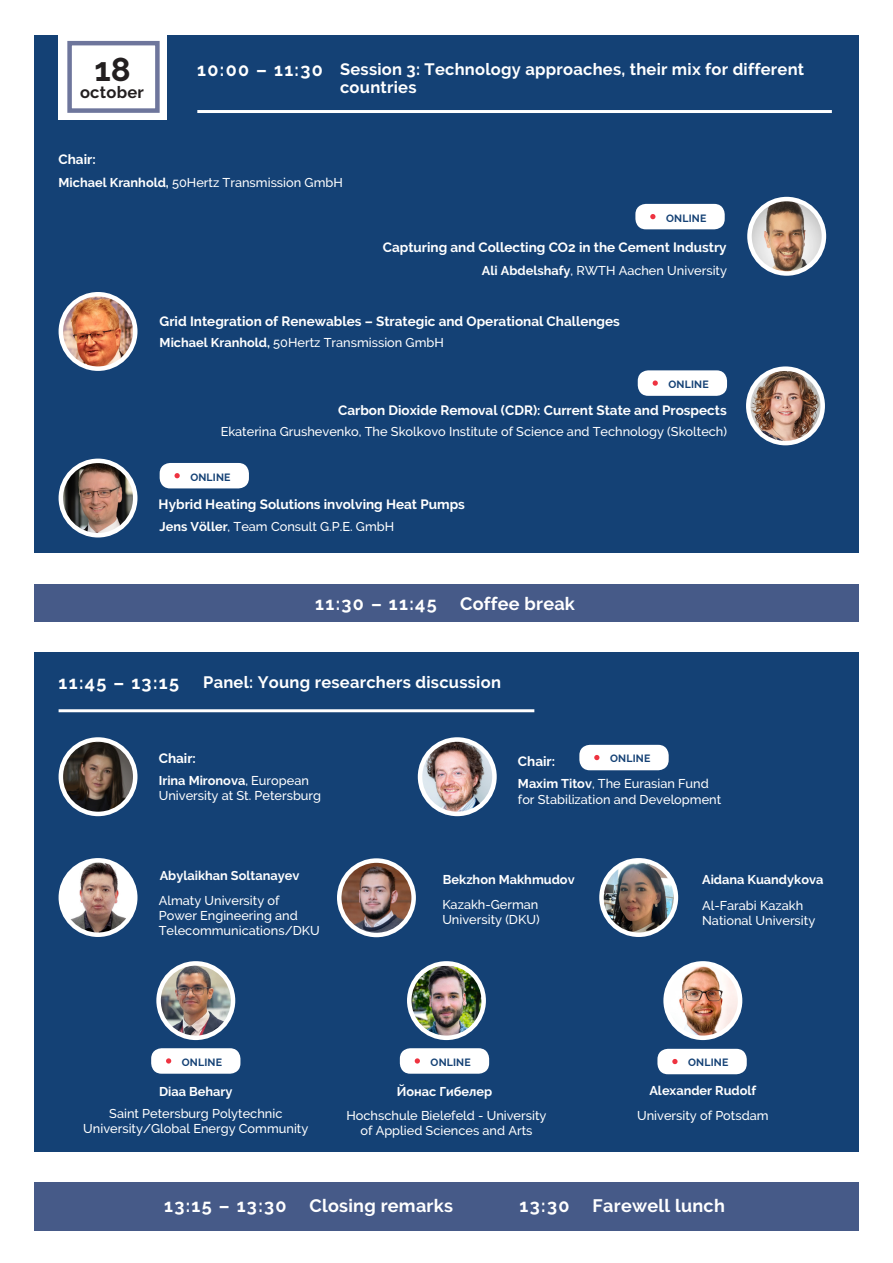
<style>
.page{position:relative;width:893px;height:1263px;background:#fff}
.page>*{position:absolute;margin:0;border:0;box-sizing:border-box;transform-origin:0 0}
.t1{font:700 33px "Raleway";color:#231f20}
.t2{font:700 18px "Raleway";letter-spacing:.015em;color:#fff}
.t3{font:700 16.5px "Raleway";letter-spacing:.015em;color:#fff}
.t4{font:700 16.5px "Raleway";letter-spacing:.015em;color:#231f20}
.t5{font:700 13.5px "Raleway";color:#fff}
.t6{font:500 12.75px/15px "Raleway";color:#fff}
.t7{font:700 12.75px "Raleway";color:#fff}
.t8{font:700 10.5px "Raleway";letter-spacing:.015em;color:#144175}
.s1{font-weight:700}
</style>
<div class="page">
<div style="left:34px;top:652px;width:825px;height:499px;background:#144175"></div>
<hr style="left:59px;top:709px;width:475px;height:3px;background:#fff">
<div style="left:34px;top:585px;width:825px;height:37px;background:#465a88"></div>
<div style="left:34px;top:1182px;width:825px;height:49px;background:#465a88"></div>
<div style="left:34px;top:36px;width:825px;height:517px;background:#144175"></div>
<hr style="left:197px;top:110px;width:635px;height:3px;background:#fff">
<img style="left:61px;top:739px;width:74px;height:75px;border-radius:37px">
<div style="left:59px;top:737px;width:78px;height:79px;border:4px solid #fff;border-radius:50%"></div>
<img style="left:420px;top:739px;width:74px;height:75px;border-radius:37px">
<div style="left:418px;top:737px;width:79px;height:79px;border:4px solid #fff;border-radius:50%"></div>
<div style="left:59px;top:32px;width:108px;height:88px;background:#fff"></div>
<div style="left:67px;top:41px;width:93px;height:72px;border:4px solid #6e769c"></div>
<img style="left:61px;top:294px;width:74px;height:75px;border-radius:37px">
<div style="left:59px;top:292px;width:78px;height:79px;border:4px solid #fff;border-radius:50%"></div>
<img style="left:61px;top:461px;width:74px;height:74px;border-radius:37px">
<div style="left:59px;top:459px;width:78px;height:78px;border:4px solid #fff;border-radius:50%"></div>
<img style="left:748px;top:369px;width:75px;height:74px;border-radius:37px">
<div style="left:746px;top:366px;width:79px;height:79px;border:4px solid #fff;border-radius:50%"></div>
<img style="left:751px;top:199px;width:73px;height:73px">
<div style="left:747px;top:197px;width:79px;height:79px;border:4px solid #fff;border-radius:50%"></div>
<div style="left:160px;top:463px;width:89px;height:25px;background:#fff;border-radius:10px"></div>
<svg style="left:174px;top:473px;width:6px;height:5px"></svg>
<div style="left:638px;top:370px;width:89px;height:26px;background:#fff;border-radius:10px"></div>
<svg style="left:653px;top:380px;width:5px;height:6px"></svg>
<div style="left:579px;top:745px;width:90px;height:25px;background:#fff;border-radius:10px"></div>
<svg style="left:594px;top:755px;width:5px;height:5px"></svg>
<div style="left:635px;top:204px;width:90px;height:25px;background:#fff;border-radius:10px"></div>
<svg style="left:650px;top:214px;width:5px;height:5px"></svg>
<img style="left:159px;top:963px;width:74px;height:75px;border-radius:37px">
<div style="left:156px;top:961px;width:79px;height:79px;border:4px solid #fff;border-radius:50%"></div>
<img style="left:601px;top:860px;width:75px;height:75px;border-radius:37px">
<div style="left:599px;top:858px;width:79px;height:79px;border:4px solid #fff;border-radius:50%"></div>
<img style="left:409px;top:966px;width:75px;height:72px">
<div style="left:407px;top:961px;width:79px;height:79px;border:4px solid #fff;border-radius:50%"></div>
<img style="left:666px;top:963px;width:74px;height:75px;border-radius:37px">
<div style="left:663px;top:961px;width:79px;height:79px;border:4px solid #fff;border-radius:50%"></div>
<img style="left:61px;top:860px;width:74px;height:75px;border-radius:37px">
<div style="left:59px;top:858px;width:78px;height:79px;border:4px solid #fff;border-radius:50%"></div>
<img style="left:339px;top:860px;width:75px;height:75px;border-radius:37px">
<div style="left:337px;top:858px;width:79px;height:79px;border:4px solid #fff;border-radius:50%"></div>
<div style="left:151px;top:1048px;width:89px;height:26px;background:#fff;border-radius:10px"></div>
<svg style="left:166px;top:1058px;width:5px;height:5px"></svg>
<div style="left:400px;top:1048px;width:89px;height:26px;background:#fff;border-radius:10px"></div>
<svg style="left:415px;top:1058px;width:5px;height:5px"></svg>
<div style="left:657px;top:1049px;width:90px;height:25px;background:#fff;border-radius:10px"></div>
<svg style="left:672px;top:1059px;width:6px;height:5px"></svg>
<p class="t1" style="left:95px;top:51px;width:38px">18</p>
<p class="t4" style="left:80px;top:83px;width:65px">october</p>
<p class="t5" style="left:59px;top:151px;width:39px">Chair:</p>
<p class="t2" style="left:197px;top:60px;width:127px">10:00 – 11:30</p>
<p class="t3" style="left:340px;top:60px;width:466px">Session 3: Technology approaches, their mix for different</p>
<p class="t3" style="left:340px;top:78px;width:78px">countries</p>
<p class="t6" style="left:59px;top:175px;width:286px"><span class="s1">Michael Kranhold,</span> 50Hertz Transmission GmbH</p>
<p class="t8" style="left:666px;top:212px;width:42px">ONLINE</p>
<p class="t5" style="left:383px;top:240px;width:345px">Capturing and Collecting CO2 in the Cement Industry</p>
<p class="t6" style="left:482px;top:263px;width:247px"><span class="s1">Ali Abdelshafy</span>, RWTH Aachen University</p>
<p class="t5" style="left:160px;top:314px;width:462px">Grid Integration of Renewables – Strategic and Operational Challenges</p>
<p class="t6" style="left:160px;top:335px;width:286px"><span class="s1">Michael Kranhold,</span> 50Hertz Transmission GmbH</p>
<p class="t8" style="left:668px;top:378px;width:42px">ONLINE</p>
<p class="t6" style="left:221px;top:424px;width:508px">Ekaterina Grushevenko, The Skolkovo Institute of Science and Technology (Skoltech)</p>
<p class="t5" style="left:338px;top:403px;width:390px">Carbon Dioxide Removal (CDR): Current State and Prospects</p>
<p class="t8" style="left:190px;top:471px;width:42px">ONLINE</p>
<p class="t5" style="left:159px;top:496px;width:308px">Hybrid Heating Solutions involving Heat Pumps</p>
<p class="t6" style="left:160px;top:519px;width:236px"><span class="s1">Jens Völler</span>, Team Consult G.P.E. GmbH</p>
<p class="t2" style="left:315px;top:594px;width:123px">11:30 – 11:45</p>
<p class="t2" style="left:460px;top:594px;width:116px">Coffee break</p>
<p class="t2" style="left:59px;top:673px;width:122px">11:45 – 13:15</p>
<p class="t3" style="left:203px;top:673px;width:299px">Panel: Young researchers discussion</p>
<p class="t5" style="left:159px;top:750px;width:39px">Chair:</p>
<p class="t6" style="left:159px;top:773px;width:164px"><span class="s1">Irina Mironova</span>, European<br>University at St. Petersburg</p>
<p class="t5" style="left:518px;top:753px;width:39px">Chair:</p>
<p class="t8" style="left:610px;top:753px;width:42px">ONLINE</p>
<p class="t6" style="left:518px;top:776px;width:205px"><span class="s1">Maxim Titov</span>, The Eurasian Fund for Stabilization and Development</p>
<p class="t7" style="left:160px;top:868px;width:141px">Abylaikhan Soltanayev</p>
<p class="t6" style="left:159px;top:892px;width:163px">Almaty University of<br>Power Engineering and<br>Telecommunications/DKU</p>
<p class="t7" style="left:443px;top:873px;width:133px">Bekzhon Makhmudov</p>
<p class="t6" style="left:442px;top:897px;width:99px">Kazakh-German<br>University (DKU)</p>
<p class="t7" style="left:702px;top:872px;width:123px">Aidana Kuandykova</p>
<p class="t6" style="left:702px;top:897px;width:115px">Al-Farabi Kazakh<br>National University</p>
<p class="t8" style="left:182px;top:1056px;width:42px">ONLINE</p>
<p class="t8" style="left:431px;top:1056px;width:42px">ONLINE</p>
<p class="t8" style="left:688px;top:1057px;width:42px">ONLINE</p>
<p class="t7" style="left:159px;top:1085px;width:75px">Diaa Behary</p>
<p class="t6" style="left:83px;top:1106px;width:227px;text-align:center">Saint Petersburg Polytechnic<br>University/Global Energy Community</p>
<p class="t7" style="left:397px;top:1085px;width:97px">Йонас Гибелер</p>
<p class="t6" style="left:346px;top:1108px;width:202px;text-align:center">Hochschule Bielefeld - University of Applied Sciences and Arts</p>
<p class="t7" style="left:649px;top:1083px;width:108px">Alexander Rudolf</p>
<p class="t6" style="left:637px;top:1108px;width:133px">University of Potsdam</p>
<p class="t2" style="left:164px;top:1196px;width:124px">13:15 – 13:30</p>
<p class="t2" style="left:309px;top:1196px;width:145px">Closing remarks</p>
<p class="t2" style="left:520px;top:1196px;width:51px">13:30</p>
<p class="t2" style="left:593px;top:1196px;width:134px">Farewell lunch</p>
</div>
